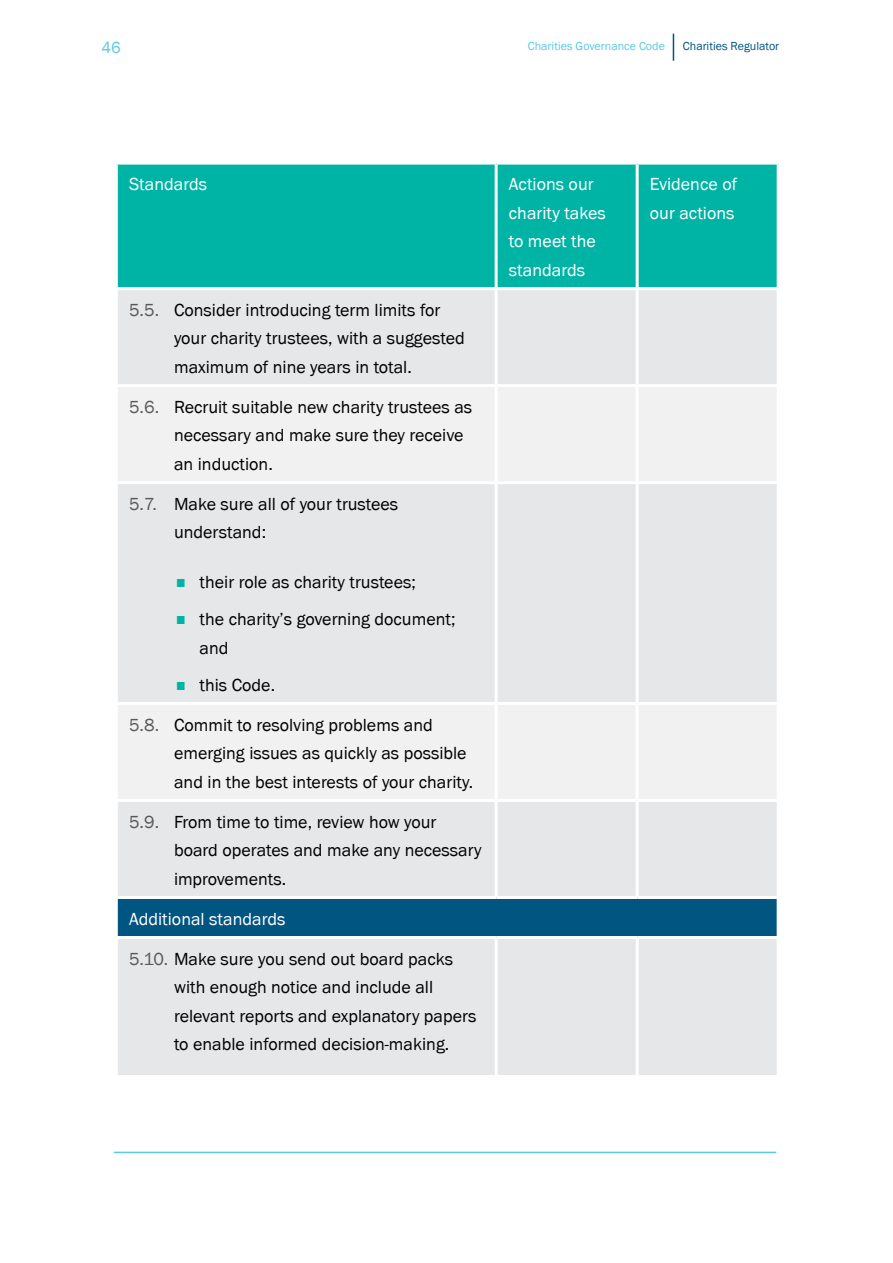
<style>
.page{position:relative;width:893px;height:1263px;background:#fff}
.page>*{position:absolute;margin:0;border:0;box-sizing:border-box;transform-origin:0 0}
.t1{font:18px/28.5px "Franklin Got Itc TEE";color:#000}
.t2{font:18px/28.5px "Franklin Got Itc TEE";color:#fff}
.t3{font:16.5px "Franklin Gothic";color:#5bc9e1}
.t4{font:12px "Franklin Gothic";color:#5bc9e1}
.t5{font:12px "Franklin Gothic";color:#005581}
.t6{font:6.75px "Helvetica";color:#00b4a5;scale:1.11 1}
.s1{color:#58595b}
</style>
<div class="page">
<svg style="left:673px;top:34px;width:1px;height:27px"></svg>
<hr style="left:114px;top:1152px;width:662px;height:1px;background:#5bc9e1">
<div style="left:116px;top:386px;width:380px;height:97px;background:#f1f1f2"></div>
<div style="left:496px;top:386px;width:141px;height:97px;background:#f1f1f2"></div>
<div style="left:637px;top:386px;width:141px;height:97px;background:#f1f1f2"></div>
<div style="left:116px;top:703px;width:380px;height:97px;background:#f1f1f2"></div>
<div style="left:496px;top:703px;width:141px;height:97px;background:#f1f1f2"></div>
<div style="left:637px;top:703px;width:141px;height:97px;background:#f1f1f2"></div>
<div style="left:116px;top:163px;width:380px;height:126px;background:#00b4a5"></div>
<div style="left:496px;top:163px;width:141px;height:126px;background:#00b4a5"></div>
<div style="left:637px;top:163px;width:141px;height:126px;background:#00b4a5"></div>
<div style="left:116px;top:289px;width:380px;height:97px;background:#e6e7e8"></div>
<div style="left:496px;top:289px;width:141px;height:97px;background:#e6e7e8"></div>
<div style="left:637px;top:289px;width:141px;height:97px;background:#e6e7e8"></div>
<div style="left:116px;top:800px;width:380px;height:97px;background:#e6e7e8"></div>
<div style="left:496px;top:800px;width:141px;height:97px;background:#e6e7e8"></div>
<div style="left:637px;top:800px;width:141px;height:97px;background:#e6e7e8"></div>
<div style="left:116px;top:937px;width:380px;height:139px;background:#e6e7e8"></div>
<div style="left:496px;top:937px;width:141px;height:139px;background:#e6e7e8"></div>
<div style="left:637px;top:937px;width:141px;height:139px;background:#e6e7e8"></div>
<div style="left:116px;top:897px;width:662px;height:40px;background:#005581"></div>
<hr style="left:115px;top:290px;width:3px;height:94px;background:#fff">
<hr style="left:495px;top:290px;width:3px;height:94px;background:#fff">
<hr style="left:636px;top:290px;width:3px;height:94px;background:#fff">
<hr style="left:777px;top:290px;width:3px;height:94px;background:#fff">
<hr style="left:115px;top:384px;width:381px;height:3px;background:#fff">
<hr style="left:115px;top:387px;width:3px;height:94px;background:#fff">
<hr style="left:496px;top:384px;width:141px;height:3px;background:#fff">
<hr style="left:495px;top:387px;width:3px;height:94px;background:#fff">
<hr style="left:637px;top:384px;width:143px;height:3px;background:#fff">
<hr style="left:636px;top:387px;width:3px;height:94px;background:#fff">
<hr style="left:777px;top:387px;width:3px;height:94px;background:#fff">
<div style="left:116px;top:483px;width:380px;height:220px;background:#e6e7e8"></div>
<hr style="left:115px;top:484px;width:3px;height:218px;background:#fff">
<div style="left:496px;top:483px;width:141px;height:220px;background:#e6e7e8"></div>
<hr style="left:495px;top:484px;width:3px;height:218px;background:#fff">
<div style="left:637px;top:483px;width:141px;height:220px;background:#e6e7e8"></div>
<hr style="left:636px;top:484px;width:3px;height:218px;background:#fff">
<hr style="left:777px;top:484px;width:3px;height:218px;background:#fff">
<hr style="left:115px;top:705px;width:3px;height:94px;background:#fff">
<hr style="left:495px;top:705px;width:3px;height:94px;background:#fff">
<hr style="left:636px;top:705px;width:3px;height:94px;background:#fff">
<hr style="left:777px;top:705px;width:3px;height:94px;background:#fff">
<hr style="left:115px;top:799px;width:381px;height:3px;background:#fff">
<hr style="left:115px;top:802px;width:3px;height:94px;background:#fff">
<hr style="left:496px;top:799px;width:141px;height:3px;background:#fff">
<hr style="left:495px;top:802px;width:3px;height:94px;background:#fff">
<hr style="left:637px;top:799px;width:143px;height:3px;background:#fff">
<hr style="left:636px;top:802px;width:3px;height:94px;background:#fff">
<hr style="left:777px;top:802px;width:3px;height:94px;background:#fff">
<hr style="left:115px;top:896px;width:381px;height:3px;background:#fff">
<hr style="left:115px;top:899px;width:3px;height:37px;background:#fff">
<hr style="left:496px;top:896px;width:141px;height:3px;background:#fff">
<hr style="left:637px;top:896px;width:143px;height:3px;background:#fff">
<hr style="left:777px;top:899px;width:3px;height:37px;background:#fff">
<hr style="left:115px;top:936px;width:381px;height:3px;background:#fff">
<hr style="left:115px;top:939px;width:3px;height:136px;background:#fff">
<hr style="left:496px;top:936px;width:141px;height:3px;background:#fff">
<hr style="left:495px;top:939px;width:3px;height:136px;background:#fff">
<hr style="left:637px;top:936px;width:143px;height:3px;background:#fff">
<hr style="left:636px;top:939px;width:3px;height:136px;background:#fff">
<hr style="left:777px;top:939px;width:3px;height:136px;background:#fff">
<hr style="left:115px;top:1075px;width:381px;height:3px;background:#fff">
<hr style="left:496px;top:1075px;width:141px;height:3px;background:#fff">
<hr style="left:637px;top:1075px;width:143px;height:3px;background:#fff">
<hr style="left:115px;top:162px;width:381px;height:3px;background:#fff">
<hr style="left:115px;top:165px;width:3px;height:122px;background:#fff">
<hr style="left:496px;top:162px;width:141px;height:3px;background:#fff">
<hr style="left:495px;top:165px;width:3px;height:122px;background:#fff">
<hr style="left:637px;top:162px;width:143px;height:3px;background:#fff">
<hr style="left:636px;top:165px;width:3px;height:122px;background:#fff">
<hr style="left:777px;top:165px;width:3px;height:122px;background:#fff">
<hr style="left:115px;top:287px;width:381px;height:3px;background:#fff">
<hr style="left:496px;top:287px;width:141px;height:3px;background:#fff">
<hr style="left:637px;top:287px;width:143px;height:3px;background:#fff">
<hr style="left:115px;top:481px;width:381px;height:3px;background:#fff">
<hr style="left:496px;top:481px;width:141px;height:3px;background:#fff">
<hr style="left:637px;top:481px;width:143px;height:3px;background:#fff">
<hr style="left:115px;top:702px;width:381px;height:3px;background:#fff">
<hr style="left:496px;top:702px;width:141px;height:3px;background:#fff">
<hr style="left:637px;top:702px;width:143px;height:3px;background:#fff">
<p class="t3" style="left:102px;top:37px;width:21px">46</p>
<p class="t4" style="left:528px;top:39px;width:139px">Charities Governance Code</p>
<p class="t5" style="left:683px;top:39px;width:98px">Charities Regulator</p>
<p class="t2" style="left:129px;top:170px;width:80px">Standards</p>
<p class="t2" style="left:509px;top:170px;width:98px">Actions our charity takes to meet the standards</p>
<p class="t2" style="left:650px;top:170px;width:89px">Evidence of our actions</p>
<p class="t1" style="left:174px;top:296px;width:292px;text-indent:-45px"><span class="s1">5.5.</span> Consider introducing term limits for your charity trustees, with a suggested maximum of nine years in total.</p>
<p class="t1" style="left:174px;top:393px;width:300px;text-indent:-45px"><span class="s1">5.6.</span> Recruit suitable new charity trustees as necessary and make sure they receive an induction.</p>
<p class="t1" style="left:174px;top:490px;width:226px;text-indent:-45px"><span class="s1">5.7.</span> Make sure all of your trustees understand:</p>
<p class="t6" style="left:177px;top:578px;width:8px">█</p>
<p class="t1" style="left:200px;top:568px;width:218px">their role as charity trustees;</p>
<p class="t6" style="left:177px;top:615px;width:8px">█</p>
<p class="t1" style="left:200px;top:605px;width:257px">the charity’s governing document; and</p>
<p class="t6" style="left:177px;top:680px;width:8px">█</p>
<p class="t1" style="left:200px;top:671px;width:77px">this Code.</p>
<p class="t1" style="left:174px;top:711px;width:301px;text-indent:-45px"><span class="s1">5.8.</span> Commit to resolving problems and emerging issues as quickly as possible and in the best interests of your charity.</p>
<p class="t1" style="left:174px;top:808px;width:309px;text-indent:-45px"><span class="s1">5.9.</span> From time to time, review how your board operates and make any necessary improvements.</p>
<p class="t2" style="left:129px;top:905px;width:158px">Additional standards</p>
<p class="t1" style="left:174px;top:945px;width:304px;text-indent:-45px"><span class="s1">5.10.</span> Make sure you send out board packs with enough notice and include all relevant reports and explanatory papers to enable informed decision-making.</p>
</div>
